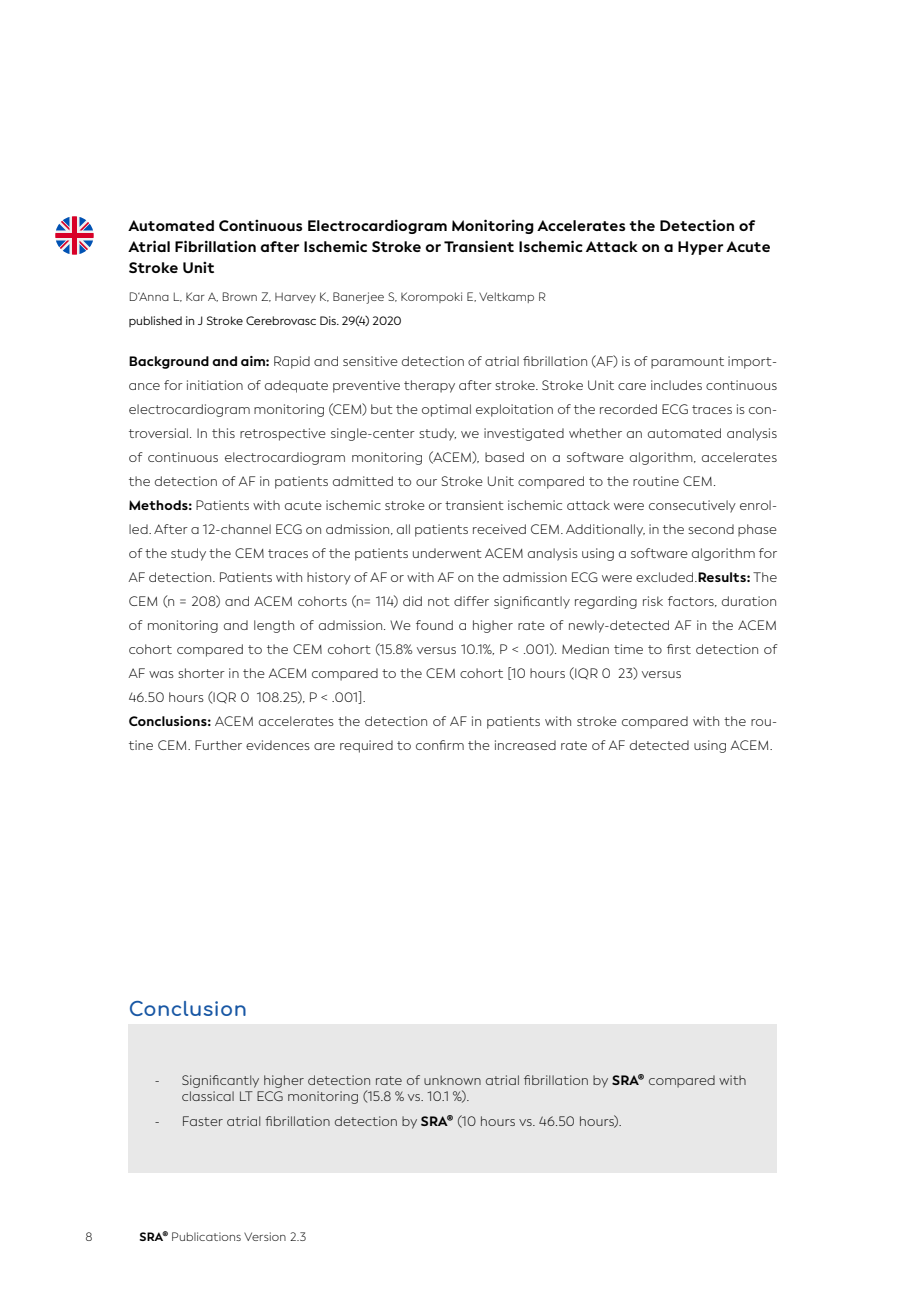
<style>
.page{position:relative;width:906px;height:1289px;background:#fff}
.page>*{position:absolute;margin:0;border:0;box-sizing:border-box;transform-origin:0 0}
.t1{font:700 19.5px "Comfortaa";letter-spacing:.02em;color:#1857a4}
.t2{font:700 15px/21px "Facundo";letter-spacing:.02em;color:#000}
.t3{font:300 13.5px/24px "Facundo";letter-spacing:.02em;color:#000}
.t4{font:300 12px "Facundo";letter-spacing:.02em;color:#000}
.t5{font:12px "Facundo";color:#000}
.s1{font-weight:700}
</style>
<div class="page">
<svg style="left:55px;top:216px;width:39px;height:39px"></svg>
<div style="left:129px;top:1024px;width:648px;height:148px;background:#e8e8e8"></div>
<p class="t2" style="left:129px;top:216px;width:643px">Automated Continuous Electrocardiogram Monitoring Accelerates the Detection of<br>Atrial Fibrillation after Ischemic Stroke or Transient Ischemic Attack on a Hyper Acute<br>Stroke Unit</p>
<p class="t4" style="left:129px;top:290px;width:418px">D‘Anna L, Kar A, Brown Z, Harvey K, Banerjee S, Korompoki E, Veltkamp R</p>
<p class="t5" style="left:129px;top:314px;width:274px">published in J Stroke Cerebrovasc Dis. 29(4) 2020</p>
<p class="t3" style="left:129px;top:349px;width:650px"><span class="s1">Background and aim:</span> Rapid and sensitive detection of atrial fibrillation (AF) is of paramount import&shy;ance for initiation of adequate preventive therapy after stroke. Stroke Unit care includes continuous electrocardiogram monitoring (CEM) but the optimal exploitation of the recorded ECG traces is con&shy;troversial. In this retrospective single-center study, we investigated whether an automated analysis of continuous electrocardiogram monitoring (ACEM), based on a software algorithm, accelerates the detection of AF in patients admitted to our Stroke Unit compared to the routine CEM.<br><span class="s1">Methods:</span> Patients with acute ischemic stroke or transient ischemic attack were consecutively enrol&shy;led. After a 12-channel ECG on admission, all patients received CEM. Additionally, in the second phase of the study the CEM traces of the patients underwent ACEM analysis using a software algorithm for AF detection. Patients with history of AF or with AF on the admission ECG were excluded.<span class="s1">Results:</span> The CEM (n = 208) and ACEM cohorts (n= 114) did not differ significantly regarding risk factors, duration of monitoring and length of admission. We found a higher rate of newly-detected AF in the ACEM cohort compared to the CEM cohort (15.8% versus 10.1%, P &lt; .001). Median time to first detection of AF was shorter in the ACEM compared to the CEM cohort [10 hours (IQR 0 23) versus<br>46.50 hours (IQR 0 108.25), P &lt; .001].<br><span class="s1">Conclusions:</span> ACEM accelerates the detection of AF in patients with stroke compared with the rou&shy;tine CEM. Further evidences are required to confirm the increased rate of AF detected using ACEM.</p>
<h1 class="t1" style="left:129px;top:991px;width:120px">Conclusion</h1>
<p class="t3" style="left:182px;top:1071px;width:566px;line-height:16.5px;text-indent:-27px">- Significantly higher detection rate of unknown atrial fibrillation by <span class="s1">SRA®</span> compared with classical LT ECG monitoring (15.8 % vs. 10.1 %).</p>
<p class="t3" style="left:155px;top:1109px;width:468px">- Faster atrial fibrillation detection by <span class="s1">SRA®</span> (10 hours vs. 46.50 hours).</p>
<p class="t4" style="left:86px;top:1230px;width:9px">8</p>
<p class="t4" style="left:140px;top:1230px;width:168px"><span class="s1">SRA®</span> Publications Version 2.3</p>
</div>
